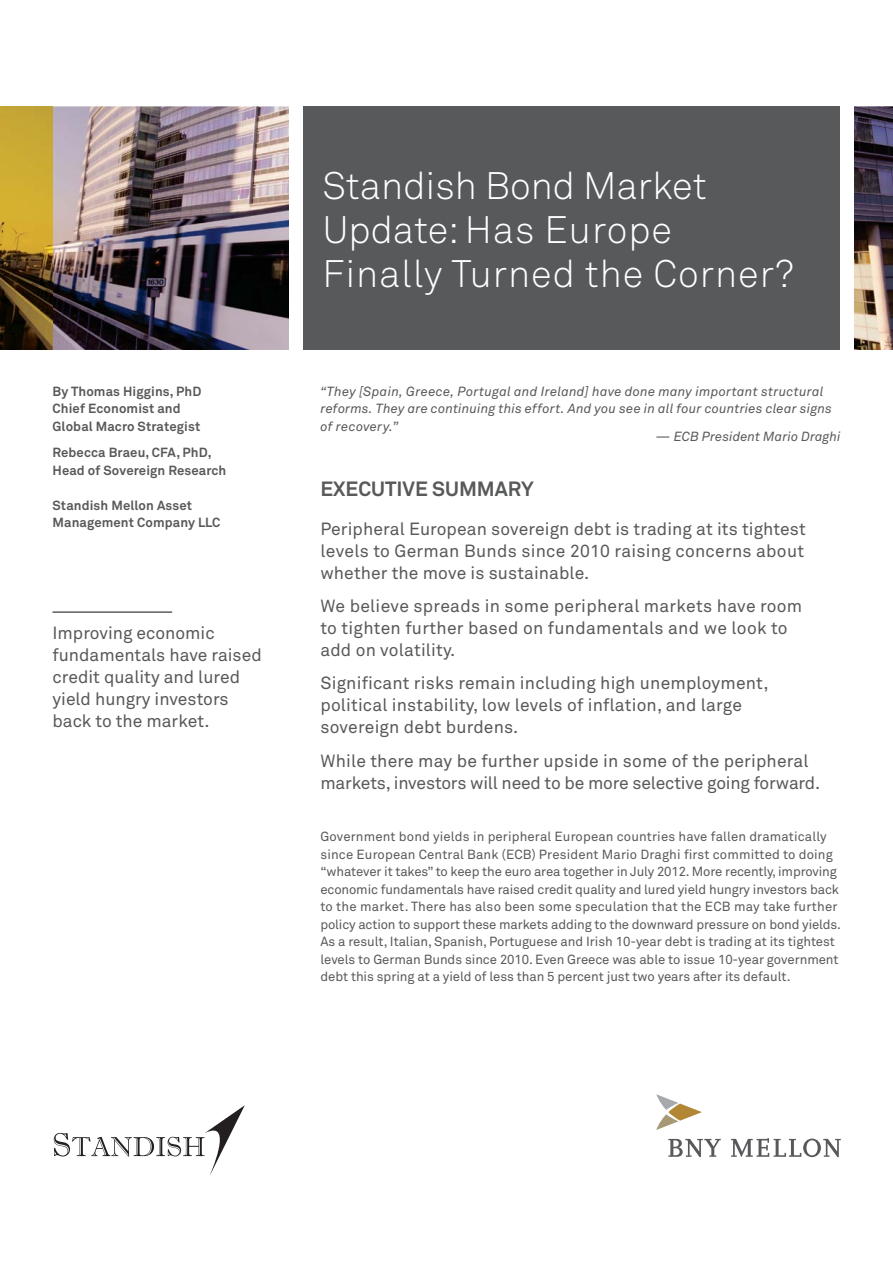
<style>
.page{position:relative;width:893px;height:1263px;background:#fff}
.page>*{position:absolute;margin:0;border:0;box-sizing:border-box;transform-origin:0 0}
.t1{font:37.95px/43.8px "Akkurat Light Pro";letter-spacing:.015em;color:#fff}
.t2{font:700 20.4px "Akkurat Pro";color:#58595b}
.t3{font:17.55px/21.9px "Akkurat Pro";letter-spacing:.01em;color:#58595b}
.t4{font:17.55px/21.9px "Akkurat Pro";letter-spacing:-.01em;color:#58595b}
.t5{font:13.2px/17.5px "Akkurat Pro";letter-spacing:-.005em;color:#58595b}
.t6{font:italic 13.2px/17.5px "Akkurat Pro";letter-spacing:.01em;color:#58595b}
.t7{font:700 13.2px/17.5px "Akkurat Pro";letter-spacing:.01em;color:#58595b}
</style>
<div class="page">
<img style="left:53px;top:106px;width:839px;height:244px">
<svg style="left:668px;top:1138px;width:172px;height:19px"></svg>
<svg style="left:656px;top:1094px;width:46px;height:36px"></svg>
<div style="left:302px;top:106px;width:538px;height:244px;background:#58595b"></div>
<img style="left:0;top:106px;width:53px;height:244px">
<div style="left:289px;top:96px;width:14px;height:268px;background:#fff"></div>
<div style="left:840px;top:96px;width:14px;height:272px;background:#fff"></div>
<hr style="left:53px;top:611px;width:119px;height:2px;background:#58595b">
<svg style="left:54px;top:1105px;width:191px;height:71px"></svg>
<p class="t7" style="left:53px;top:384px;width:150px">By Thomas Higgins, PhD<br>Chief Economist and<br>Global Macro Strategist</p>
<p class="t7" style="left:53px;top:445px;width:175px">Rebecca Braeu, CFA, PhD,<br>Head of Sovereign Research</p>
<p class="t7" style="left:53px;top:497px;width:169px">Standish Mellon Asset<br>Management Company LLC</p>
<h3 class="t3" style="left:53px;top:624px;width:211px">Improving economic fundamentals have raised credit quality and lured yield hungry investors back to the market.</h3>
<h1 class="t1" style="left:322px;top:164px;width:473px">Standish Bond Market<br>Update: Has Europe<br>Finally Turned the Corner?</h1>
<p class="t6" style="left:320px;top:384px;width:513px">“They [Spain, Greece, Por tugal and Ireland] have done many impor tant structural reforms. They are continuing this effort. And you see in all four countries clear signs of r e cover y.”</p>
<p class="t6" style="left:656px;top:429px;width:186px">— ECB President Mario Draghi</p>
<h2 class="t2" style="left:320px;top:481px;width:215px">EXECUTIVE SUMMARY</h2>
<h3 class="t3" style="left:320px;top:520px;width:487px;text-align:justify">Peripheral European sovereign debt is trading at its tightest levels to German Bunds since 2010 raising concerns about whether the move is sustainable.</h3>
<h3 class="t3" style="left:320px;top:597px;width:483px">We believe spreads in some peripheral markets have room to tighten further based on fundamentals and we look to add on volatility.</h3>
<h3 class="t3" style="left:320px;top:674px;width:450px">Significant risks remain including high unemployment, political instability, low levels of inflation, and large sovereign debt burdens.</h3>
<h3 class="t4" style="left:320px;top:752px;width:501px">While there may be further upside in some of the peripheral markets, investors will need to be more selective going forward.</h3>
<p class="t5" style="left:320px;top:829px;width:522px">Government bond yields in peripheral European countries have fallen dramatically since European Central Bank (ECB) President Mario Draghi first committed to doing “whatever it takes” to keep the euro area together in July 2012. More recently, improving economic fundamentals have raised credit quality and lured yield hungry investors back to the market. There has also been some speculation that the ECB may take further policy action to support these markets adding to the downward pressure on bond yields.<br>As a result, Italian, Spanish, Portuguese and Irish 10-year debt is trading at its tightest levels to German Bunds since 2010. Even Greece was able to issue 10-year government debt this spring at a yield of less than 5 percent just two years after its default.</p>
</div>
